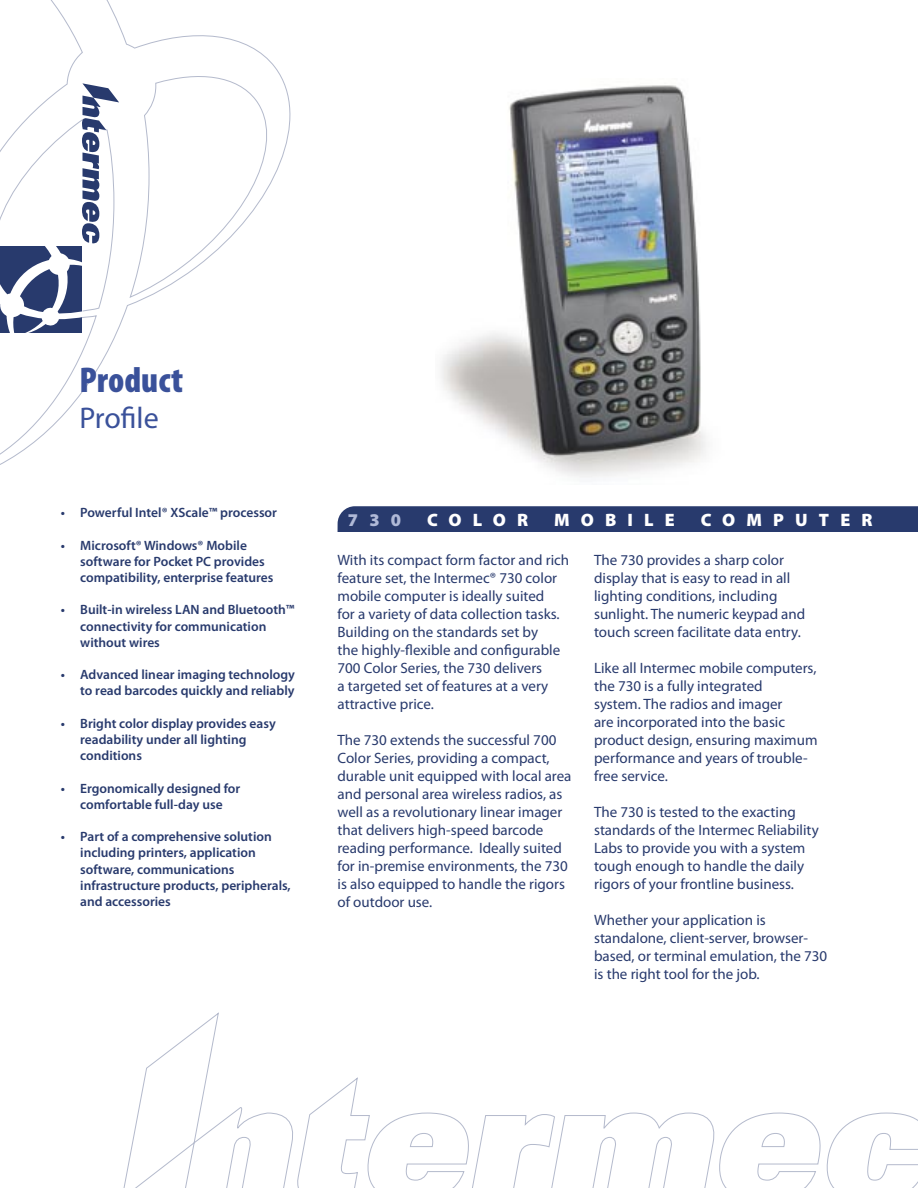
<style>
.page{position:relative;width:918px;height:1188px;background:#fff}
.page>*{position:absolute;margin:0;border:0;box-sizing:border-box;transform-origin:0 0}
.t1{font:900 condensed 36px "Myriad Pro";color:#3a519a}
.t2{font:30px "Myriad Pro";letter-spacing:-.005em;color:#3a519a}
.t3{font:900 18px "Myriad Pro";letter-spacing:.62em;color:#fff}
.t4{font:900 18px "Myriad Pro";color:#b0b9d7}
.Body_Text_2{font:15px/18px "Myriad Pro";color:#283a6d}
.Body_Text{font:600 13.5px/16.2px "Myriad Pro";color:#283a6d}
</style>
<div class="page">
<svg style="left:0;top:0;width:290px;height:465px"></svg>
<svg style="left:0;top:83px;width:119px;height:249px"></svg>
<div style="left:338px;top:506px;width:580px;height:26px;background:#283a6d"></div>
<svg style="left:123px;top:1013px;width:795px;height:175px"></svg>
<img style="left:441px;top:85px;width:265px;height:393px">
<p class="t1" style="left:80px;top:359px;width:105px">Product</p>
<p class="t2" style="left:80px;top:401px;width:81px">Profile</p>
<p class="Body_Text" style="left:61px;top:505px;width:218px">• Powerful Intel® XScale™ processor</p>
<p class="Body_Text" style="left:80px;top:537px;width:195px;text-indent:-20px">• Microsoft® Windows® Mobile software for Pocket PC provides compatibility, enterprise features</p>
<p class="Body_Text" style="left:80px;top:602px;width:216px;text-indent:-20px">• Built-in wireless LAN and Bluetooth™ connectivity for communication without wires</p>
<p class="Body_Text" style="left:61px;top:667px;width:236px;text-align:right">• Advanced linear imaging technology to read barcodes quickly and reliably</p>
<p class="Body_Text" style="left:80px;top:715px;width:197px;text-indent:-20px">• Bright color display provides easy readability under all lighting conditions</p>
<p class="Body_Text" style="left:61px;top:780px;width:181px;text-align:center">• Ergonomically designed for comfortable full-day use</p>
<p class="Body_Text" style="left:80px;top:829px;width:212px;text-indent:-20px">• Part of a comprehensive solution including printers, application software, communications infrastructure products, peripherals, and accessories</p>
<p class="t4" style="left:348px;top:509px;width:55px">730</p>
<p class="t3" style="left:427px;top:509px;width:103px">COLOR</p>
<p class="t3" style="left:554px;top:509px;width:122px">MOBILE</p>
<p class="t3" style="left:701px;top:509px;width:173px">COMPUTER</p>
<p class="Body_Text_2" style="left:338px;top:551px;width:233px">With its compact form factor and rich feature set, the Intermec® 730 color mobile computer is ideally suited<br>for a variety of data collection tasks.<br>Building on the standards set by<br>the highly-flexible and configurable 700 Color Series, the 730 delivers<br>a targeted set of features at a very attractive price.</p>
<p class="Body_Text_2" style="left:338px;top:731px;width:235px">The 730 extends the successful 700<br>Color Series, providing a compact, durable unit equipped with local area and personal area wireless radios, as well as a revolutionary linear imager that delivers high-speed barcode reading performance. Ideally suited for in-premise environments, the 730 is also equipped to handle the rigors of outdoor use.</p>
<p class="Body_Text_2" style="left:594px;top:551px;width:213px">The 730 provides a sharp color display that is easy to read in all lighting conditions, including sunlight. The numeric keypad and touch screen facilitate data entry.</p>
<p class="Body_Text_2" style="left:594px;top:659px;width:225px">Like all Intermec mobile computers, the 730 is a fully integrated<br>system. The radios and imager<br>are incorporated into the basic product design, ensuring maximum performance and years of trouble&shy;free service.</p>
<p class="Body_Text_2" style="left:594px;top:803px;width:226px">The 730 is tested to the exacting standards of the Intermec Reliability Labs to provide you with a system tough enough to handle the daily rigors of your frontline business.</p>
<p class="Body_Text_2" style="left:594px;top:911px;width:235px">Whether your application is standalone, client-server, browser&shy;based, or terminal emulation, the 730 is the right tool for the job.</p>
</div>
